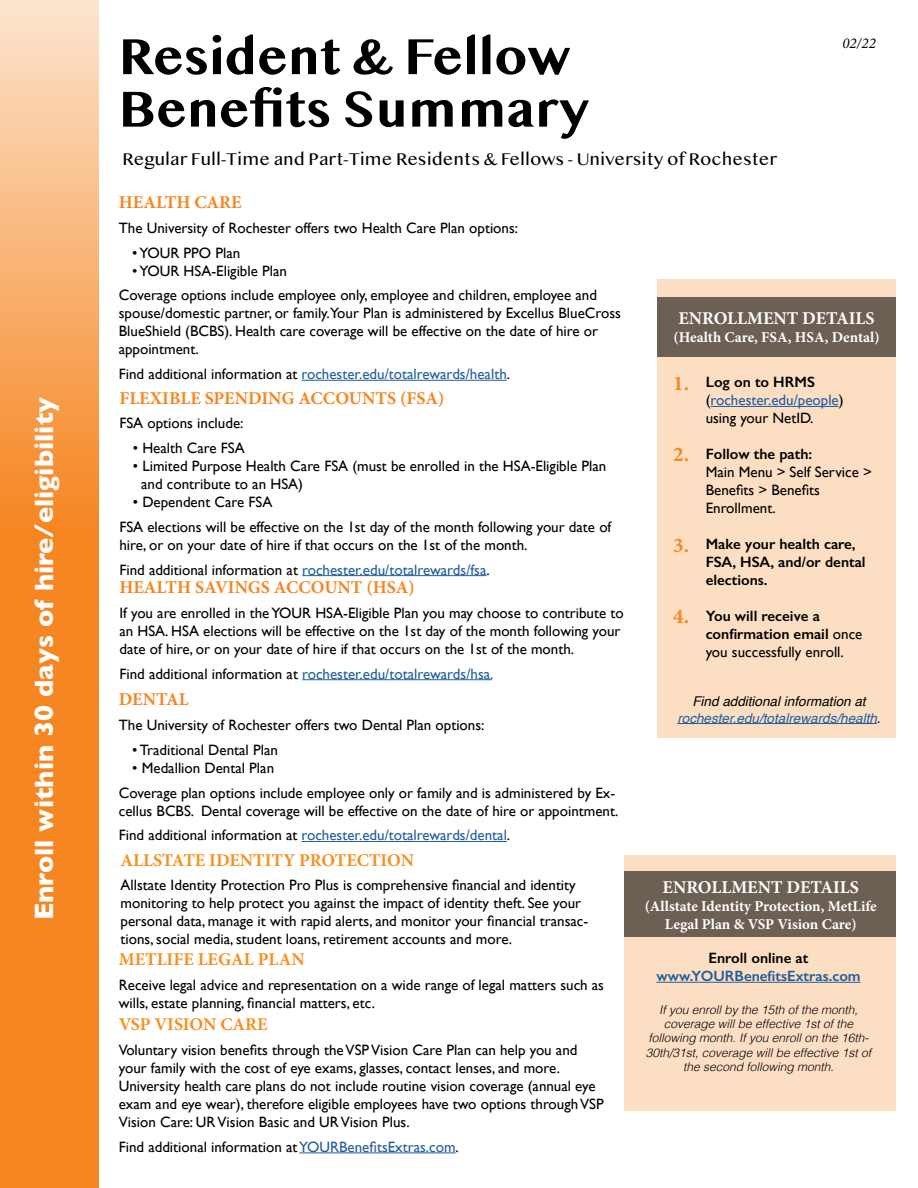
<style>
.page{position:relative;width:918px;height:1188px;background:#fff}
.page>*{position:absolute;margin:0;border:0;box-sizing:border-box;transform-origin:0 0}
.t1{font:700 52.5px/52.5px "Lao MN";color:#000}
.t2{font:700 27px "Gill Sans";color:#fff}
.t3{font:700 21px "Minion Pro";color:#f68621}
.t4{font:700 18px "Minion Pro";color:#f68621}
.t5{font:18px "Lao MN";color:#000}
.t6{font:700 18px "Minion Pro";color:#f79020}
.t7{font:700 18px "Minion Pro";color:#fff}
.Body_Paragraph{font:15px/18px "Gill Sans";color:#000}
.t8{font:15px "Gill Sans";color:#215e9e}
.t9{font:600 15px/18px "Gill Sans";color:#000}
.t10{font:700 15px/18px "Minion Pro";letter-spacing:-.005em;color:#fff;text-align:center}
.Bullet_Points{font:15px "Gill Sans";color:#000}
.t11{font:600 15px "Gill Sans";color:#215e9e}
.t12{font:italic 15px "Minion Pro";color:#000}
.t13{font:italic 13.5px/16.2px "Helvetica";color:#215e9e;text-align:center}
.Body_Paragraph-2{font:italic 300 12px/14.4px "Helvetica";color:#000;text-align:center}
.s1{color:#000}
.s2{color:#215e9e}
.s3{font-weight:600}
.s4{font-weight:400}
</style>
<div class="page">
<div style="left:657px;top:279px;width:239px;height:459px;background:#fcdec3"></div>
<div style="left:624px;top:855px;width:272px;height:256px;background:#fcdec3"></div>
<svg style="left:0;top:0;width:99px;height:1188px;background:#f79a46"></svg>
<div style="left:657px;top:297px;width:239px;height:59px;background:#6c5f54"></div>
<div style="left:624px;top:872px;width:272px;height:65px;background:#6c5f54"></div>
<hr style="left:302px;top:841px;width:205px;height:1px;background:#215e9e">
<hr style="left:302px;top:380px;width:205px;height:1px;background:#215e9e">
<hr style="left:302px;top:575px;width:184px;height:1px;background:#215e9e">
<hr style="left:302px;top:679px;width:190px;height:1px;background:#215e9e">
<hr style="left:711px;top:406px;width:128px;height:1px;background:#215e9e">
<hr style="left:299px;top:1153px;width:157px;height:1px;background:#215e9e">
<hr style="left:656px;top:982px;width:205px;height:1px;background:#215e9e">
<hr style="left:677px;top:723px;width:200px;height:1px;background:#215e9e">
<p class="t2" style="left:23px;top:920px;width:525px;rotate:-90deg">Enroll within 30 days of hire/eligibility</p>
<p class="t1" style="left:119px;top:30px;width:472px">Resident &amp; Fellow<br>Benefits Summary</p>
<p class="t5" style="left:122px;top:149px;width:656px">Regular Full-Time and Part-Time Residents &amp; Fellows - University of Rochester</p>
<p class="t12" style="left:842px;top:33px;width:35px">02/22</p>
<p class="t4" style="left:119px;top:190px;width:124px">HEALTH CARE</p>
<p class="Body_Paragraph" style="left:119px;top:219px;width:401px">The University of Rochester offers two Health Care Plan options:</p>
<p class="Bullet_Points" style="left:132px;top:244px;width:109px">• YOUR PPO Plan</p>
<p class="Bullet_Points" style="left:132px;top:262px;width:156px">• YOUR HSA-Eligible Plan</p>
<p class="Body_Paragraph" style="left:119px;top:286px;width:504px">Coverage options include employee only, employee and children, employee and spouse/domestic partner, or family.Your Plan is administered by Excellus BlueCross BlueShield (BCBS). Health care coverage will be effective on the date of hire or appointment.</p>
<p class="t8" style="left:119px;top:365px;width:393px"><span class="s1">Find additional information at</span> rochester.edu/totalrewards/health<span class="s1">.</span></p>
<p class="t4" style="left:119px;top:385px;width:327px">FLEXIBLE SPENDING ACCOUNTS (FSA)</p>
<p class="Body_Paragraph" style="left:119px;top:414px;width:126px">FSA options include:</p>
<p class="Body_Paragraph" style="left:133px;top:439px;width:113px">• Health Care FSA</p>
<p class="Body_Paragraph" style="left:141px;top:457px;width:467px;text-indent:-8px">• Limited Purpose Health Care FSA (must be enrolled in the HSA-Eligible Plan and contribute to an HSA)</p>
<p class="Body_Paragraph" style="left:133px;top:493px;width:141px">• Dependent Care FSA</p>
<p class="Body_Paragraph" style="left:119px;top:518px;width:493px">FSA elections will be effective on the 1st day of the month following your date of hire, or on your date of hire if that occurs on the 1st of the month.</p>
<p class="t8" style="left:119px;top:561px;width:372px"><span class="s1">Find additional information at</span> rochester.edu/totalrewards/fsa<span class="s1">.</span></p>
<p class="t4" style="left:119px;top:575px;width:297px">HEALTH SAVINGS ACCOUNT (HSA)</p>
<p class="Body_Paragraph" style="left:119px;top:604px;width:506px">If you are enrolled in the YOUR HSA-Eligible Plan you may choose to contribute to an HSA. HSA elections will be effective on the 1st day of the month following your date of hire, or on your date of hire if that occurs on the 1st of the month.</p>
<p class="t8" style="left:119px;top:665px;width:376px"><span class="s1">Find additional information at</span> rochester.edu/totalrewards/hsa.</p>
<p class="t4" style="left:119px;top:687px;width:71px">DENTAL</p>
<p class="Body_Paragraph" style="left:119px;top:716px;width:367px">The University of Rochester offers two Dental Plan options:</p>
<p class="Bullet_Points" style="left:132px;top:741px;width:147px">• Traditional Dental Plan</p>
<p class="Bullet_Points" style="left:132px;top:759px;width:143px">• Medallion Dental Plan</p>
<p class="Body_Paragraph" style="left:119px;top:783px;width:501px">Coverage plan options include employee only or family and is administered by Ex&shy;cellus BCBS. Dental coverage will be effective on the date of hire or appointment.</p>
<p class="t8" style="left:119px;top:826px;width:393px"><span class="s1">Find additional information at</span> rochester.edu/totalrewards/dental<span class="s1">.</span></p>
<p class="t6" style="left:121px;top:847px;width:295px">ALLSTATE IDENTITY PROTECTION</p>
<p class="Body_Paragraph" style="left:121px;top:876px;width:469px">Allstate Identity Protection Pro Plus is comprehensive financial and identity monitoring to help protect you against the impact of identity theft. See your personal data, manage it with rapid alerts, and monitor your financial transac&shy;tions, social media, student loans, retirement accounts and more.</p>
<p class="t6" style="left:119px;top:947px;width:187px">METLIFE LEGAL PLAN</p>
<p class="Body_Paragraph" style="left:119px;top:976px;width:487px">Receive legal advice and representation on a wide range of legal matters such as wills, estate planning, financial matters, etc.</p>
<p class="t6" style="left:119px;top:1012px;width:150px">VSP VISION CARE</p>
<p class="Body_Paragraph" style="left:119px;top:1041px;width:486px">Voluntary vision benefits through the VSP Vision Care Plan can help you and your family with the cost of eye exams, glasses, contact lenses, and more.<br>University health care plans do not include routine vision coverage (annual eye exam and eye wear), therefore eligible employees have two options through VSP Vision Care: UR Vision Basic and UR Vision Plus.</p>
<p class="Body_Paragraph" style="left:119px;top:1138px;width:342px">Find additional information at <span class="s2">YOURBenefitsExtras.com</span>.</p>
<p class="t7" style="left:678px;top:306px;width:198px">ENROLLMENT DETAILS</p>
<p class="t10" style="left:673px;top:328px;width:208px">(Health Care, FSA, HSA, Dental)</p>
<p class="t3" style="left:673px;top:369px;width:17px">1.</p>
<p class="t3" style="left:673px;top:440px;width:17px">2.</p>
<p class="t3" style="left:673px;top:531px;width:17px">3.</p>
<p class="t3" style="left:673px;top:601px;width:17px">4.</p>
<p class="t9" style="left:706px;top:373px;width:111px">Log on to HRMS</p>
<p class="t8" style="left:706px;top:391px;width:139px"><span class="s1">(</span>rochester.edu/people<span class="s1">)</span></p>
<p class="Body_Paragraph" style="left:706px;top:409px;width:109px">using your NetID.</p>
<p class="Body_Paragraph" style="left:706px;top:445px;width:168px"><span class="s3">Follow the path:<br></span>Main Menu &gt; Self Service &gt;<br>Benefits &gt; Benefits<br>Enrollment.</p>
<p class="t9" style="left:706px;top:535px;width:161px">Make your health care,<br>FSA, HSA, and/or dental elections.</p>
<p class="t9" style="left:706px;top:607px;width:158px">You will receive a confirmation email <span class="s4">once you successfully enroll.</span></p>
<p class="t13" style="left:677px;top:694px;width:205px"><span class="s1">Find additional information at </span>rochester.edu/totalrewards/health<span class="s1">.</span></p>
<p class="t7" style="left:663px;top:875px;width:198px">ENROLLMENT DETAILS</p>
<p class="t10" style="left:645px;top:897px;width:234px">(Allstate Identity Protection, MetLife<br>Legal Plan &amp; VSP Vision Care)</p>
<p class="t9" style="left:709px;top:949px;width:101px">Enroll online at</p>
<p class="t11" style="left:656px;top:967px;width:206px">www.YOURBenefitsExtras.com</p>
<p class="Body_Paragraph-2" style="left:646px;top:1001px;width:227px">If you enroll by the 15th of the month, coverage will be effective 1st of the following month. If you enroll on the 16th-30th/31st, coverage will be effective 1st of the second following month.</p>
</div>
